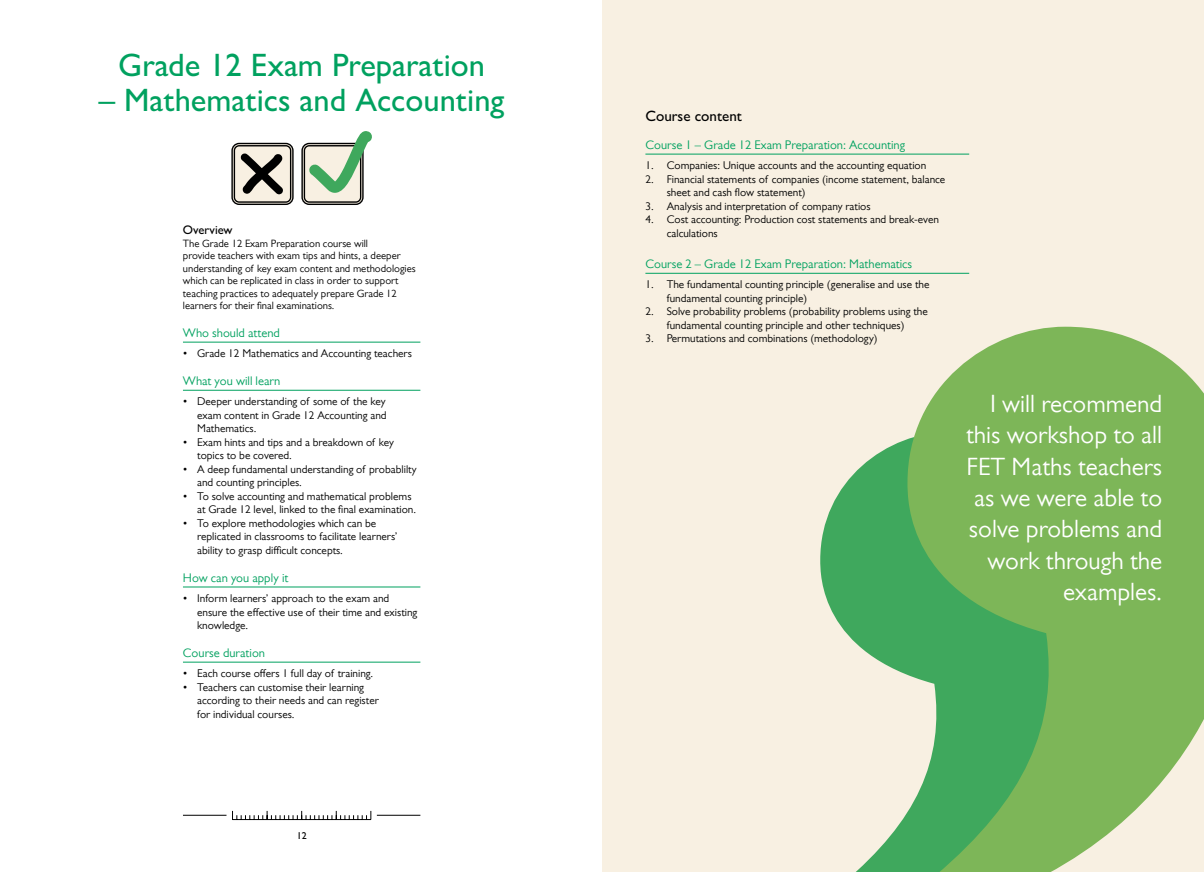
<style>
.page{position:relative;width:1204px;height:872px;background:#fff}
.page>*{position:absolute;margin:0;border:0;box-sizing:border-box;transform-origin:0 0}
.t1{font:500 32.5px "Gill Sans MT Pro";color:#00a15f}
.t2{font:25px/31.2px "Gill Sans MT Pro";color:#fff;text-align:right}
.t3{font:500 15px "Gill Sans MT Pro";color:#000}
.t4{font:12.5px "Gill Sans MT Pro";color:#00a15f}
.t5{font:500 12.5px "Gill Sans MT Pro";color:#000}
.t6{font:11.25px/13.5px "Gill Sans MT Pro";color:#000}
.t7{font:10.62px/12.5px "Gill Sans MT Pro";color:#000}
.t8{font:500 10px "Gill Sans MT Pro";color:#000}
</style>
<div class="page">
<div style="left:603px;top:0;width:601px;height:871px;background:#f8f0e2"></div>
<svg style="left:232px;top:810px;width:140px;height:9px"></svg>
<hr style="left:232px;top:819px;width:139px;height:1px;background:#000">
<hr style="left:183px;top:814px;width:43px;height:1px;background:#000">
<hr style="left:377px;top:814px;width:43px;height:1px;background:#000">
<svg style="left:820px;top:439px;width:87px;height:432px"></svg>
<svg style="left:907px;top:326px;width:297px;height:545px;background:#81ba6a"></svg>
<hr style="left:183px;top:342px;width:237px;height:1px;background:#00a15f">
<hr style="left:183px;top:390px;width:237px;height:1px;background:#00a15f">
<hr style="left:183px;top:586px;width:237px;height:1px;background:#00a15f">
<hr style="left:183px;top:661px;width:237px;height:1px;background:#00a15f">
<hr style="left:645px;top:154px;width:324px;height:1px;background:#00a15f">
<hr style="left:645px;top:273px;width:324px;height:1px;background:#00a15f">
<svg style="left:301px;top:131px;width:71px;height:74px"></svg>
<svg style="left:231px;top:143px;width:63px;height:62px;background:#9f9a91"></svg>
<h1 class="t1" style="left:118px;top:46px;width:368px">Grade 12 Exam Preparation</h1>
<h1 class="t1" style="left:99px;top:81px;width:407px">– Mathematics and Accounting</h1>
<p class="t5" style="left:183px;top:222px;width:51px">Overview</p>
<p class="t7" style="left:183px;top:237px;width:234px">The Grade 12 Exam Preparation course will<br>provide teachers with exam tips and hints, a deeper understanding of key exam content and methodologies which can be replicated in class in order to support teaching practices to adequately prepare Grade 12 learners for their final examinations.</p>
<p class="t4" style="left:183px;top:325px;width:98px">Who should attend</p>
<p class="t6" style="left:183px;top:346px;width:230px">• Grade 12 Mathematics and Accounting teachers</p>
<p class="t4" style="left:183px;top:373px;width:99px">What you will learn</p>
<p class="t6" style="left:197px;top:394px;width:191px;text-align:justify;text-indent:-14px">• Deeper understanding of some of the key exam content in Grade 12 Accounting and Mathematics.</p>
<p class="t6" style="left:197px;top:435px;width:199px;text-indent:-14px">• Exam hints and tips and a breakdown of key topics to be covered.</p>
<p class="t6" style="left:197px;top:462px;width:221px;text-indent:-14px">• A deep fundamental understanding of probablilty and counting principles.</p>
<p class="t6" style="left:197px;top:489px;width:221px;text-indent:-14px">• To solve accounting and mathematical problems at Grade 12 level, linked to the final examination.</p>
<p class="t6" style="left:197px;top:516px;width:202px;text-indent:-14px">• To explore methodologies which can be replicated in classrooms to facilitate learners’ ability to grasp difficult concepts.</p>
<p class="t4" style="left:183px;top:570px;width:107px">How can you apply it</p>
<p class="t6" style="left:197px;top:591px;width:222px;text-indent:-14px">• Inform learners’ approach to the exam and ensure the effective use of their time and existing knowledge.</p>
<p class="t4" style="left:183px;top:645px;width:84px">Course duration</p>
<p class="t6" style="left:183px;top:666px;width:192px">• Each course offers 1 full day of training.</p>
<p class="t6" style="left:197px;top:680px;width:183px;text-indent:-14px">• Teachers can customise their learning according to their needs and can register for individual courses.</p>
<p class="t8" style="left:297px;top:829px;width:11px">12</p>
<h3 class="t3" style="left:645px;top:107px;width:98px">Course content</h3>
<p class="t4" style="left:645px;top:137px;width:261px">Course 1 – Grade 12 Exam Preparation: Accounting</p>
<p class="t6" style="left:645px;top:159px;width:282px">1. Companies: Unique accounts and the accounting equation</p>
<p class="t6" style="left:667px;top:172px;width:280px;text-indent:-21px">2. Financial statements of companies (income statement, balance sheet and cash flow statement)</p>
<p class="t6" style="left:645px;top:199px;width:227px">3. Analysis and interpretation of company ratios</p>
<p class="t6" style="left:667px;top:213px;width:274px;text-indent:-21px">4. Cost accounting: Production cost statements and break-even calculations</p>
<p class="t4" style="left:645px;top:256px;width:268px">Course 2 – Grade 12 Exam Preparation: Mathematics</p>
<p class="t6" style="left:667px;top:278px;width:264px;text-indent:-21px">1. The fundamental counting principle (generalise and use the fundamental counting principle)</p>
<p class="t6" style="left:645px;top:305px;width:284px;text-align:center">2. Solve probability problems (probability problems using the fundamental counting principle and other techniques)</p>
<p class="t6" style="left:645px;top:332px;width:234px">3. Permutations and combinations (methodology)</p>
<h2 class="t2" style="left:966px;top:388px;width:198px">I will recommend this workshop to all<br>FET Maths teachers as we were able to solve problems and work through the examples.</h2>
</div>
